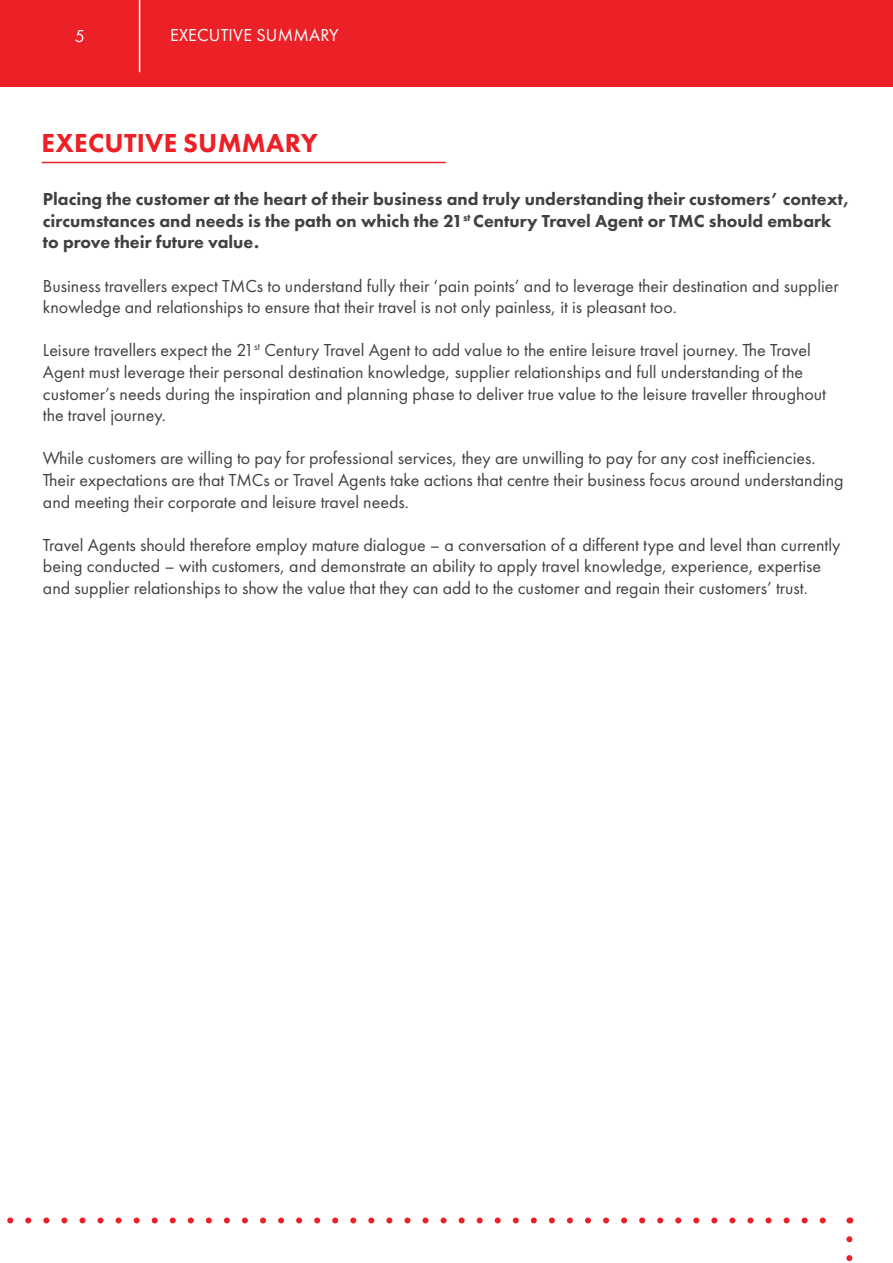
<style>
.page{position:relative;width:893px;height:1263px;background:#fff}
.page>*{position:absolute;margin:0;border:0;box-sizing:border-box;transform-origin:0 0}
.t1{font:800 27px "Futura PT";letter-spacing:.01em;color:#ec2127}
.t2{font:18px/21.6px "Futura PT";color:#414042}
.t3{font:800 18px/21.6px "Futura PT";color:#414042}
.t4{font:18px "Futura PT";letter-spacing:.01em;color:#fff}
</style>
<div class="page">
<div style="left:0;top:0;width:893px;height:87px;background:#ec2127"></div>
<hr style="left:139px;top:0;width:1px;height:72px;background:#fff">
<svg style="left:7px;top:1217px;width:819px;height:6px"></svg>
<svg style="left:846px;top:1239px;width:6px;height:23px"></svg>
<hr style="left:42px;top:162px;width:404px;height:1px;background:#ec2127">
<p class="t4" style="left:75px;top:26px;width:12px">5</p>
<p class="t4" style="left:170px;top:24px;width:170px">EXECUTIVE SUMMARY</p>
<h1 class="t1" style="left:42px;top:126px;width:278px">EXECUTIVE SUMMARY</h1>
<p class="t3" style="left:43px;top:188px;width:808px">Placing the customer at the heart of their business and truly understanding their customers’ context, circumstances and needs is the path on which the 21<sup>st</sup> Century Travel Agent or TMC should embark to prove their future value.</p>
<p class="t2" style="left:43px;top:275px;width:797px">Business travellers expect TMCs to understand fully their ‘pain points’ and to leverage their destination and supplier knowledge and relationships to ensure that their travel is not only painless, it is pleasant too.</p>
<p class="t2" style="left:43px;top:339px;width:785px">Leisure travellers expect the 21<sup>st</sup> Century Travel Agent to add value to the entire leisure travel journey. The Travel Agent must leverage their personal destination knowledge, supplier relationships and full understanding of the customer’s needs during the inspiration and planning phase to deliver true value to the leisure traveller throughout the travel journey.</p>
<p class="t2" style="left:43px;top:447px;width:802px">While customers are willing to pay for professional services, they are unwilling to pay for any cost inefficiencies.<br>Their expectations are that TMCs or Travel Agents take actions that centre their business focus around understanding and meeting their corporate and leisure travel needs.</p>
<p class="t2" style="left:43px;top:534px;width:799px">Travel Agents should therefore employ mature dialogue – a conversation of a different type and level than currently being conducted – with customers, and demonstrate an ability to apply travel knowledge, experience, expertise and supplier relationships to show the value that they can add to the customer and regain their customers’ trust.</p>
</div>
